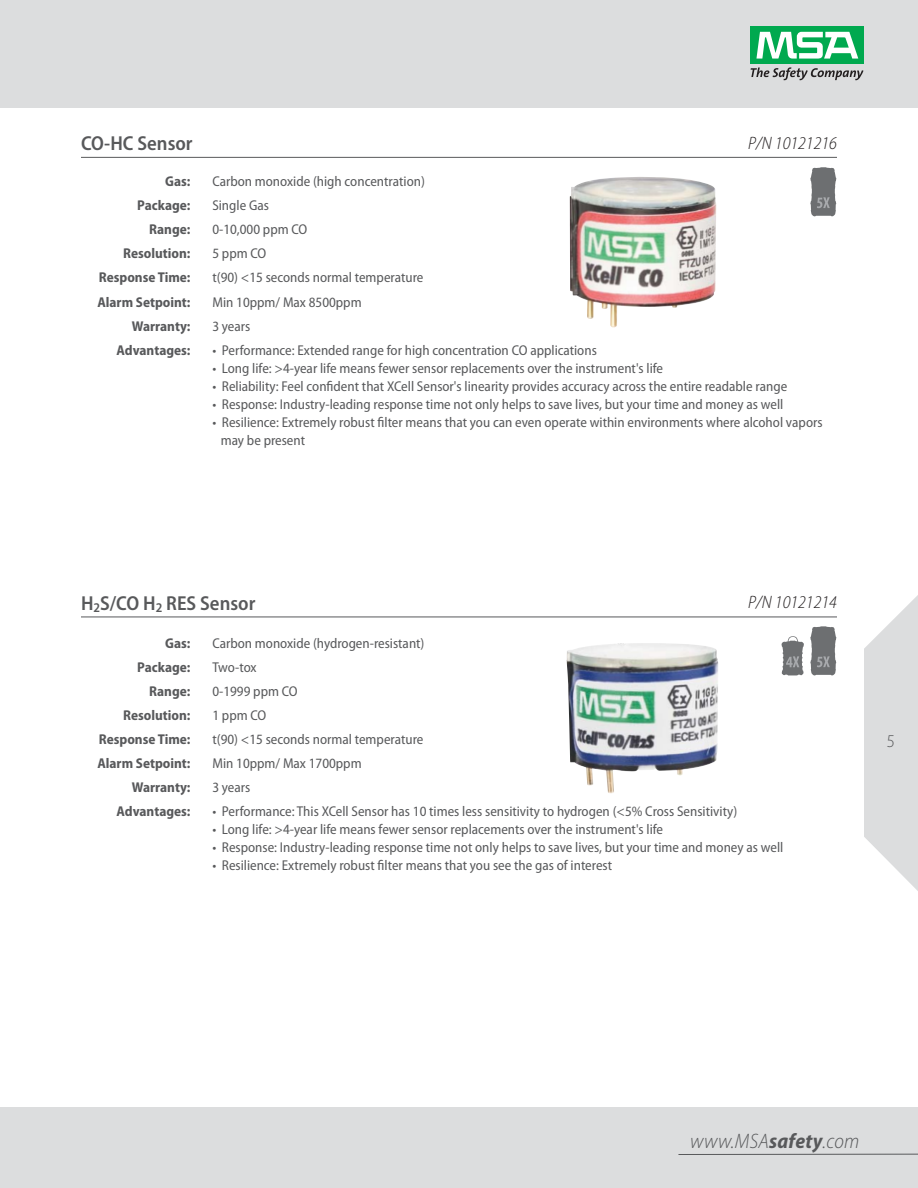
<style>
.page{position:relative;width:918px;height:1188px;background:#fff}
.page>*{position:absolute;margin:0;border:0;box-sizing:border-box;transform-origin:0 0}
.t1{font:italic 300 semi-condensed 21px "Myriad Pro";letter-spacing:.01em;color:#58595b}
.t2{font:600 semi-condensed 20.25px "Myriad Pro";color:#58595b}
.t3{font:italic 300 semi-condensed 18px "Myriad Pro";color:#231f20}
.t4{font:300 semi-condensed 18px "Myriad Pro";color:#58595b}
.t5{font:semi-condensed 14.25px/18px "Myriad Pro";color:#58595b}
.t6{font:700 semi-condensed 14.25px "Myriad Pro";color:#58595b}
.s1{font-weight:700}
</style>
<div class="page">
<div style="left:1px;top:1107px;width:917px;height:81px;background:#dcddde"></div>
<div style="left:0;top:0;width:918px;height:108px;background:#dcddde"></div>
<div style="left:751px;top:26px;width:113px;height:38px;background:#00a94f"></div>
<svg style="left:756px;top:32px;width:102px;height:27px"></svg>
<svg style="left:751px;top:67px;width:113px;height:13px"></svg>
<hr style="left:678px;top:1154px;width:240px;height:1px;background:#58595b">
<svg style="left:864px;top:595px;width:54px;height:296px"></svg>
<hr style="left:0;top:1107px;width:1px;height:81px;background:#dcddde">
<hr style="left:81px;top:157px;width:756px;height:1px;background:#58595b">
<img style="left:566px;top:643px;width:152px;height:150px">
<img style="left:570px;top:177px;width:146px;height:150px">
<hr style="left:81px;top:617px;width:756px;height:1px;background:#58595b">
<svg style="left:810px;top:167px;width:26px;height:49px"></svg>
<svg style="left:782px;top:636px;width:22px;height:39px"></svg>
<svg style="left:810px;top:626px;width:26px;height:49px"></svg>
<p class="t3" style="left:748px;top:136px;width:90px">P/N 10121216</p>
<h2 class="t2" style="left:81px;top:131px;width:113px">CO-HC Sensor</h2>
<p class="t6" style="left:165px;top:176px;width:27px">Gas:</p>
<p class="t5" style="left:212px;top:174px;width:214px">Carbon monoxide (high concentration)</p>
<p class="t6" style="left:137px;top:200px;width:55px">Package:</p>
<p class="t5" style="left:212px;top:198px;width:58px">Single Gas</p>
<p class="t6" style="left:149px;top:224px;width:43px">Range:</p>
<p class="t5" style="left:212px;top:222px;width:96px">0-10,000 ppm CO</p>
<p class="t6" style="left:123px;top:248px;width:69px">Resolution:</p>
<p class="t5" style="left:212px;top:246px;width:55px">5 ppm CO</p>
<p class="t6" style="left:99px;top:272px;width:93px">Response Time:</p>
<p class="t5" style="left:212px;top:270px;width:213px">t(90) &lt;15 seconds normal temperature</p>
<p class="t6" style="left:97px;top:296px;width:95px">Alarm Setpoint:</p>
<p class="t5" style="left:212px;top:294px;width:151px">Min 10ppm/ Max 8500ppm</p>
<p class="t6" style="left:132px;top:321px;width:60px">Warranty:</p>
<p class="t5" style="left:212px;top:318px;width:40px">3 years</p>
<p class="t6" style="left:117px;top:345px;width:76px">Advantages:</p>
<p class="t5" style="left:212px;top:342px;width:386px">• Performance: Extended range for high concentration CO applications</p>
<p class="t5" style="left:212px;top:360px;width:452px">• Long life: &gt;4-year life means fewer sensor replacements over the instrument's life</p>
<p class="t5" style="left:212px;top:378px;width:576px">• Reliability: Feel confident that XCell Sensor's linearity provides accuracy across the entire readable range</p>
<p class="t5" style="left:212px;top:396px;width:572px">• Response: Industry-leading response time not only helps to save lives, but your time and money as well</p>
<p class="t5" style="left:221px;top:414px;width:603px;text-indent:-8px">• Resilience: Extremely robust filter means that you can even operate within environments where alcohol vapors may be present</p>
<h2 class="t2" style="left:81px;top:591px;width:176px">H<sub>2</sub>S/CO H<sub>2</sub> RES Sensor</h2>
<p class="t3" style="left:748px;top:595px;width:90px">P/N 10121214</p>
<p class="t6" style="left:165px;top:638px;width:27px">Gas:</p>
<p class="t5" style="left:212px;top:635px;width:214px">Carbon monoxide (hydrogen-resistant)</p>
<p class="t6" style="left:137px;top:662px;width:55px">Package:</p>
<p class="t5" style="left:212px;top:659px;width:46px">Two-tox</p>
<p class="t6" style="left:149px;top:686px;width:43px">Range:</p>
<p class="t5" style="left:212px;top:683px;width:87px">0-1999 ppm CO</p>
<p class="t6" style="left:123px;top:710px;width:69px">Resolution:</p>
<p class="t5" style="left:212px;top:707px;width:55px">1 ppm CO</p>
<p class="t6" style="left:99px;top:734px;width:93px">Response Time:</p>
<p class="t5" style="left:212px;top:731px;width:213px">t(90) &lt;15 seconds normal temperature</p>
<p class="t6" style="left:97px;top:758px;width:95px">Alarm Setpoint:</p>
<p class="t5" style="left:212px;top:756px;width:151px">Min 10ppm/ Max 1700ppm</p>
<p class="t6" style="left:132px;top:782px;width:60px">Warranty:</p>
<p class="t5" style="left:212px;top:780px;width:40px">3 years</p>
<p class="t6" style="left:117px;top:806px;width:76px">Advantages:</p>
<p class="t5" style="left:212px;top:804px;width:526px">• Performance: This XCell Sensor has 10 times less sensitivity to hydrogen (&lt;5% Cross Sensitivity)</p>
<p class="t5" style="left:212px;top:822px;width:452px">• Long life: &gt;4-year life means fewer sensor replacements over the instrument's life</p>
<p class="t5" style="left:212px;top:840px;width:572px">• Response: Industry-leading response time not only helps to save lives, but your time and money as well</p>
<p class="t5" style="left:212px;top:858px;width:401px">• Resilience: Extremely robust filter means that you see the gas of interest</p>
<p class="t4" style="left:887px;top:734px;width:10px">5</p>
<h1 class="t1" style="left:690px;top:1133px;width:170px">www.MSA<span class="s1">safety</span>.com</h1>
</div>
